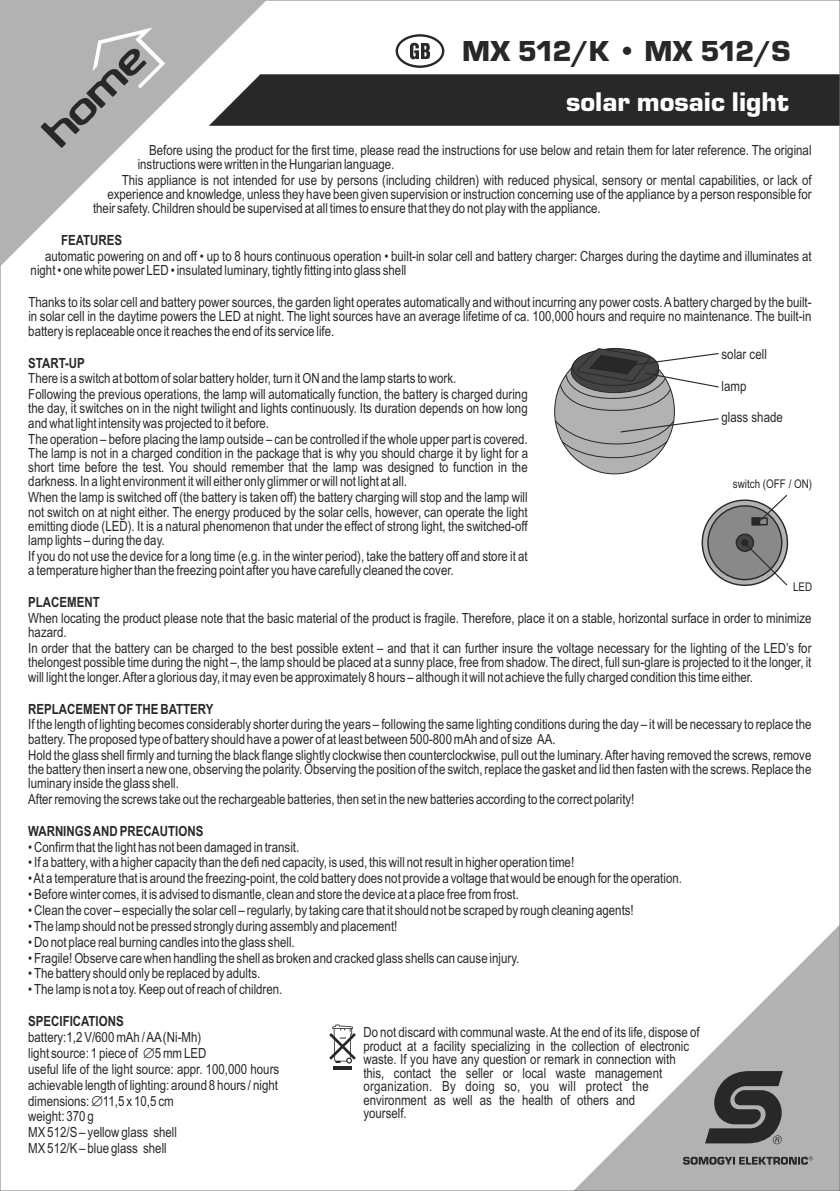
<style>
.page{position:relative;width:840px;height:1191px;background:#fff}
.page>*{position:absolute;margin:0;border:0;box-sizing:border-box;transform-origin:0 0}
.t1{font:30px "Eurostile TEE Blac";letter-spacing:-.055em;color:#282828}
.t2{font:28px "Eurostile TEE Blac";color:#fff}
.t3{font:14px/14.2px "Arial Narrow";color:#282828}
.t4{font:700 14px "Arial Narrow";color:#282828}
.t5{font:12px "Arial Narrow";color:#282828}
</style>
<div class="page">
<svg style="left:395px;top:34px;width:49px;height:34px"></svg>
<div style="left:283px;top:74px;width:554px;height:52px;background:#282828"></div>
<svg style="left:575px;top:927px;width:262px;height:262px"></svg>
<svg style="left:704px;top:1071px;width:79px;height:73px;background:#585858"></svg>
<svg style="left:682px;top:1156px;width:130px;height:8px"></svg>
<svg style="left:0;top:0;width:283px;height:283px"></svg>
<svg style="left:41px;top:28px;width:124px;height:156px"></svg>
<svg style="left:329px;top:1024px;width:27px;height:39px"></svg>
<svg style="left:333px;top:1066px;width:18px;height:3px"></svg>
<div style="left:554px;top:348px;width:120px;height:126px;background:#b2b2b2;border:1px solid #282828;border-radius:50%"></div>
<svg style="left:701px;top:499px;width:86px;height:87px"></svg>
<div style="left:706px;top:505px;width:76px;height:75px;background:#898989;border:1px solid #282828;border-radius:50%"></div>
<svg style="left:735px;top:533px;width:18px;height:19px"></svg>
<div style="left:740px;top:539px;width:8px;height:7px;background:#282828;border:1px solid #282828;border-radius:50%"></div>
<svg style="left:750px;top:494px;width:38px;height:32px"></svg>
<svg style="left:744px;top:542px;width:44px;height:44px"></svg>
<svg style="left:554px;top:348px;width:165px;height:110px"></svg>
<h1 class="t1" style="left:462px;top:38px;width:330px">MX 512/K • MX 512/S</h1>
<h2 class="t2" style="left:565px;top:90px;width:224px">solar mosaic light</h2>
<p class="t3" style="left:138px;top:144px;width:675px;text-indent:11px">Before using the product for the first time, please read the instructions for use below and retain them for later reference. The original instructions were written in the Hungarian language.</p>
<p class="t3" style="left:122px;top:174px;width:691px">This appliance is not intended for use by persons (including children) with reduced physical, sensory or mental capabilities, or lack of</p>
<p class="t3" style="left:107px;top:188px;width:705px">experience and knowledge, unless they have been given supervision or instruction concerning use of the appliance by a person responsible for</p>
<p class="t3" style="left:93px;top:203px;width:509px">their safety. Children should be supervised at all times to ensure that they do not play with the appliance.</p>
<p class="t4" style="left:61px;top:235px;width:63px">FEATURES</p>
<p class="t3" style="left:31px;top:250px;width:782px;text-indent:14px">automatic powering on and off • up to 8 hours continuous operation • built-in solar cell and battery charger: Charges during the daytime and illuminates at night• one white power LED • insulated luminary, tightly fitting into glass shell</p>
<p class="t3" style="left:28px;top:296px;width:784px;text-align:justify">Thanks to its solar cell and battery power sources, the garden light operates automatically and without incurring any power costs. Abattery charged by the built&shy;in solar cell in the daytime powers the LED at night. The light sources have an average lifetime of ca. 100,000 hours and require no maintenance. The built-in battery is replaceable once it reaches the end of its service life.</p>
<p class="t4" style="left:28px;top:357px;width:58px">START-UP</p>
<p class="t3" style="left:28px;top:372px;width:500px;line-height:15.8px">There is a switch at bottom of solar battery holder, turn it ON and the lamp starts to work.<br>Following the previous operations, the lamp will automatically function, the battery is charged during</p>
<p class="t3" style="left:28px;top:403px;width:500px">the day, it switches on in the night twilight and lights continuously. Its duration depends on how long and what light intensity was projected to it before.</p>
<p class="t3" style="left:28px;top:433px;width:501px;text-align:justify">The operation – before placing the lamp outside – can be controlled if the whole upper part is covered.<br>The lamp is not in a charged condition in the package that is why you should charge it by light for a short time before the test. You should remember that the lamp was designed to function in the darkness. In a light environment it will either only glimmer or will not light at all.</p>
<p class="t3" style="left:28px;top:491px;width:500px;text-align:justify">When the lamp is switched off (the battery is taken off) the battery charging will stop and the lamp will not switch on at night either. The energy produced by the solar cells, however, can operate the light emitting diode (LED). It is a natural phenomenon that under the effect of strong light, the switched-off lamp lights – during the day.</p>
<p class="t3" style="left:28px;top:550px;width:500px">If you do not use the device for a long time (e.g. in the winter period), take the battery off and store it at a temperature higher than the freezing point after you have carefully cleaned the cover.</p>
<p class="t4" style="left:28px;top:597px;width:73px">PLACEMENT</p>
<p class="t3" style="left:28px;top:612px;width:784px">When locating the product please note that the basic material of the product is fragile. Therefore, place it on a stable, horizontal surface in order to minimize hazard.</p>
<p class="t3" style="left:28px;top:642px;width:784px;text-align:justify">In order that the battery can be charged to the best possible extent – and that it can further insure the voltage necessary for the lighting of the LED’s for thelongest possible time during the night –, the lamp should be placed at a sunny place, free from shadow. The direct, full sun-glare is projected to it the longer, it will light the longer. After a glorious day, it may even be approximately 8 hours – although it will not achieve the fully charged condition this time either.</p>
<p class="t4" style="left:28px;top:703px;width:186px">REPLACEMENT OF THE BATTERY</p>
<p class="t3" style="left:28px;top:718px;width:784px">If the length of lighting becomes considerably shorter during the years – following the same lighting conditions during the day – it will be necessary to replace the battery. The proposed type of battery should have a power of at least between 500-800 mAh and of size AA.</p>
<p class="t3" style="left:28px;top:748px;width:784px;text-align:justify">Hold the glass shell firmly and turning the black flange slightly clockwise then counterclockwise, pull out the luminary. After having removed the screws, remove the battery then insert a new one, observing the polarity. Observing the position of the switch, replace the gasket and lid then fasten with the screws. Replace the luminary inside the glass shell.</p>
<p class="t3" style="left:28px;top:793px;width:607px">After removing the screws take out the rechargeable batteries, then set in the new batteries according to the correct polarity!</p>
<p class="t4" style="left:28px;top:825px;width:176px">WARNINGS AND PRECAUTIONS</p>
<p class="t3" style="left:28px;top:841px;width:272px">• Confirm that the light has not been damaged in transit.</p>
<p class="t3" style="left:28px;top:856px;width:547px">• If a battery, with a higher capacity than the defi ned capacity, is used, this will not result in higher operation time!</p>
<p class="t3" style="left:28px;top:872px;width:655px">• At a temperature that is around the freezing-point, the cold battery does not provide a voltage that would be enough for the operation.</p>
<p class="t3" style="left:28px;top:888px;width:492px">• Before winter comes, it is advised to dismantle, clean and store the device at a place free from frost.</p>
<p class="t3" style="left:28px;top:904px;width:606px">• Clean the cover – especially the solar cell – regularly, by taking care that it should not be scraped by rough cleaning agents!</p>
<p class="t3" style="left:28px;top:920px;width:370px">• The lamp should not be pressed strongly during assembly and placement!</p>
<p class="t3" style="left:28px;top:936px;width:268px">• Do not place real burning candles into the glass shell.</p>
<p class="t3" style="left:28px;top:952px;width:492px">• Fragile! Observe care when handling the shell as broken and cracked glass shells can cause injury.</p>
<p class="t3" style="left:28px;top:967px;width:233px">• The battery should only be replaced by adults.</p>
<p class="t3" style="left:28px;top:983px;width:255px">• The lamp is not a toy. Keep out of reach of children.</p>
<p class="t4" style="left:28px;top:1016px;width:97px">SPECIFICATIONS</p>
<p class="t3" style="left:28px;top:1030px;width:252px;line-height:15.8px">battery:1,2 V/600 mAh / AA(Ni-Mh)<br>light source: 1 piece of 5 mm LED<br>useful life of the light source: appr. 100,000 hours achievable length of lighting: around 8 hours / night dimensions: 11,5 x 10,5 cm<br>weight: 370 g<br>MX 512/S – yellow glass shell<br>MX 512/K – blue glass shell</p>
<p class="t3" style="left:363px;top:1027px;width:338px;line-height:13.4px">Do not discard with communal waste. At the end of its life, dispose of product at a facility specializing in the collection of electronic waste. If you have any question or remark in connection with this, contact the seller or local waste management organization. By doing so, you will protect the environment as well as the health of others and<br>yourself.</p>
<p class="t3" style="left:721px;top:348px;width:47px">solar cell</p>
<p class="t3" style="left:721px;top:380px;width:26px">lamp</p>
<p class="t3" style="left:721px;top:411px;width:63px">glass shade</p>
<p class="t5" style="left:732px;top:480px;width:81px">switch (OFF / ON)</p>
<p class="t5" style="left:792px;top:582px;width:21px">LED</p>
</div>
